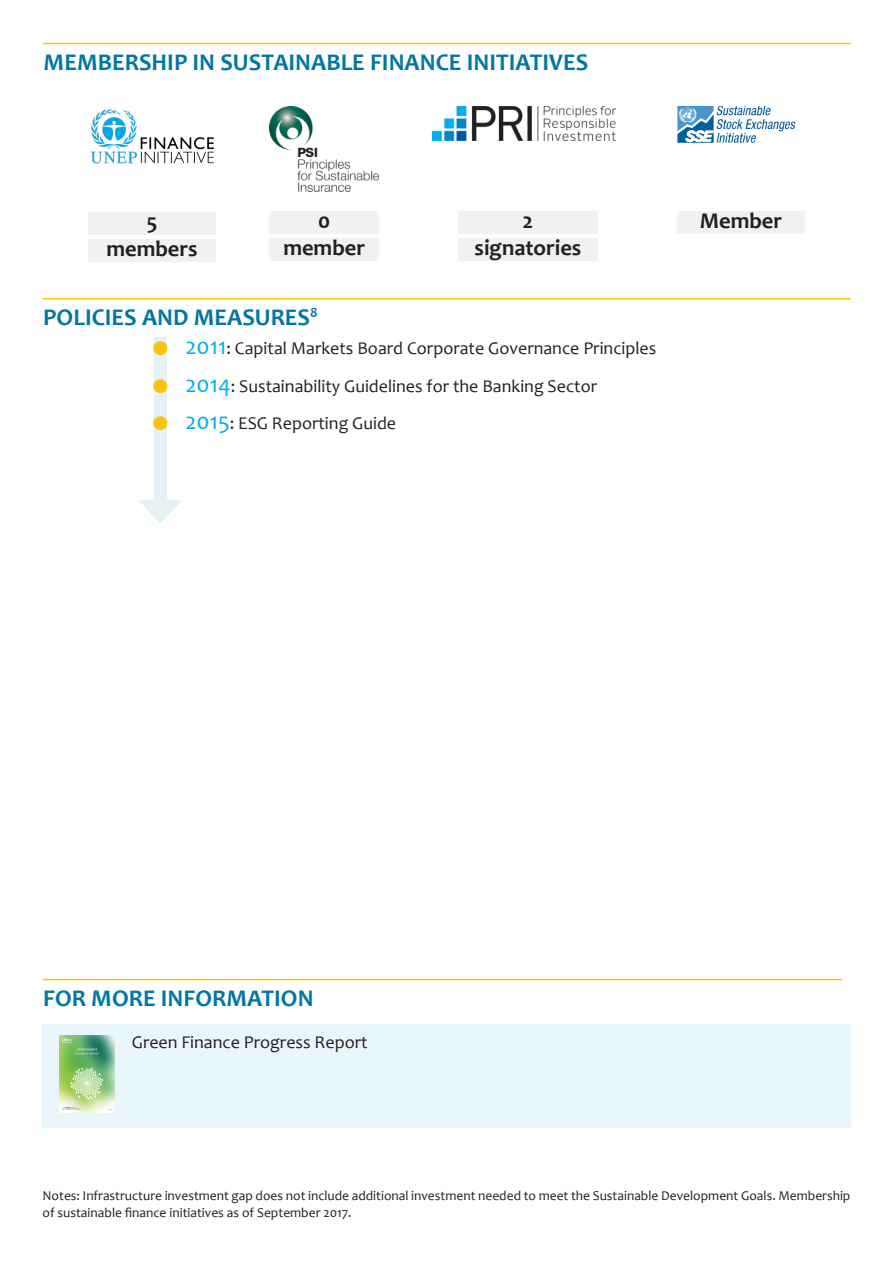
<style>
.page{position:relative;width:893px;height:1263px;background:#fff}
.page>*{position:absolute;margin:0;border:0;box-sizing:border-box;transform-origin:0 0}
.main_titles{font:700 24px "Candara";color:#0076a3}
.member_ship{font:700 22.5px "Candara";color:#231f20}
.publications{font:18px "Candara";color:#231f20}
.source{font:13.5px/16.2px "Candara";color:#231f20}
.s1{color:#fbc30d}
.s2{font-size:24px;color:#00aeef}
</style>
<div class="page">
<div style="left:43px;top:1024px;width:807px;height:104px;background:#e9f7fd"></div>
<hr style="left:43px;top:43px;width:808px;height:1px;background:#fbc30d">
<img style="left:60px;top:1035px;width:54px;height:77px">
<hr style="left:43px;top:298px;width:808px;height:1px;background:#fbc30d">
<hr style="left:43px;top:979px;width:799px;height:1px;background:#fbc30d">
<div style="left:154px;top:337px;width:13px;height:172px;background:#e6f1f5"></div>
<svg style="left:139px;top:500px;width:43px;height:24px"></svg>
<img style="left:91px;top:109px;width:124px;height:54px">
<img style="left:432px;top:106px;width:183px;height:35px">
<img style="left:677px;top:106px;width:119px;height:37px">
<div style="left:88px;top:212px;width:128px;height:23px;background:#f0f1f2"></div>
<div style="left:88px;top:239px;width:128px;height:23px;background:#f0f1f2"></div>
<img style="left:269px;top:106px;width:110px;height:85px">
<div style="left:269px;top:211px;width:110px;height:23px;background:#f0f1f2"></div>
<div style="left:269px;top:238px;width:110px;height:23px;background:#f0f1f2"></div>
<div style="left:458px;top:211px;width:140px;height:23px;background:#f0f1f2"></div>
<div style="left:458px;top:238px;width:140px;height:23px;background:#f0f1f2"></div>
<div style="left:677px;top:211px;width:128px;height:23px;background:#f0f1f2"></div>
<p class="main_titles" style="left:44px;top:47px;width:546px">MEMBERSHIP IN SUSTAINABLE FINANCE INITIATIVES</p>
<p class="member_ship" style="left:147px;top:207px;width:12px">5</p>
<p class="member_ship" style="left:107px;top:234px;width:93px">members</p>
<p class="member_ship" style="left:318px;top:206px;width:14px">0</p>
<p class="member_ship" style="left:283px;top:233px;width:83px">member</p>
<p class="main_titles" style="left:43px;top:302px;width:276px">POLICIES AND MEASURES<sup>8</sup></p>
<p class="member_ship" style="left:523px;top:206px;width:12px">2</p>
<p class="member_ship" style="left:475px;top:233px;width:108px">signatories</p>
<p class="publications" style="left:151px;top:337px;width:506px"><span class="s1">●</span> <span class="s2">2011</span>: Capital Markets Board Corporate Governance Principles</p>
<p class="publications" style="left:151px;top:375px;width:447px"><span class="s1">●</span> <span class="s2">2014</span>: Sustainability Guidelines for the Banking Sector</p>
<p class="publications" style="left:151px;top:412px;width:246px"><span class="s1">●</span> <span class="s2">2015</span>: ESG Reporting Guide</p>
<p class="member_ship" style="left:700px;top:206px;width:84px">Member</p>
<p class="main_titles" style="left:43px;top:983px;width:272px">FOR MORE INFORMATION</p>
<p class="publications" style="left:132px;top:1031px;width:237px">Green Finance Progress Report</p>
<p class="source" style="left:43px;top:1188px;width:809px">Notes: Infrastructure investment gap does not include additional investment needed to meet the Sustainable Development Goals. Membership of sustainable finance initiatives as of September 2017.</p>
</div>
